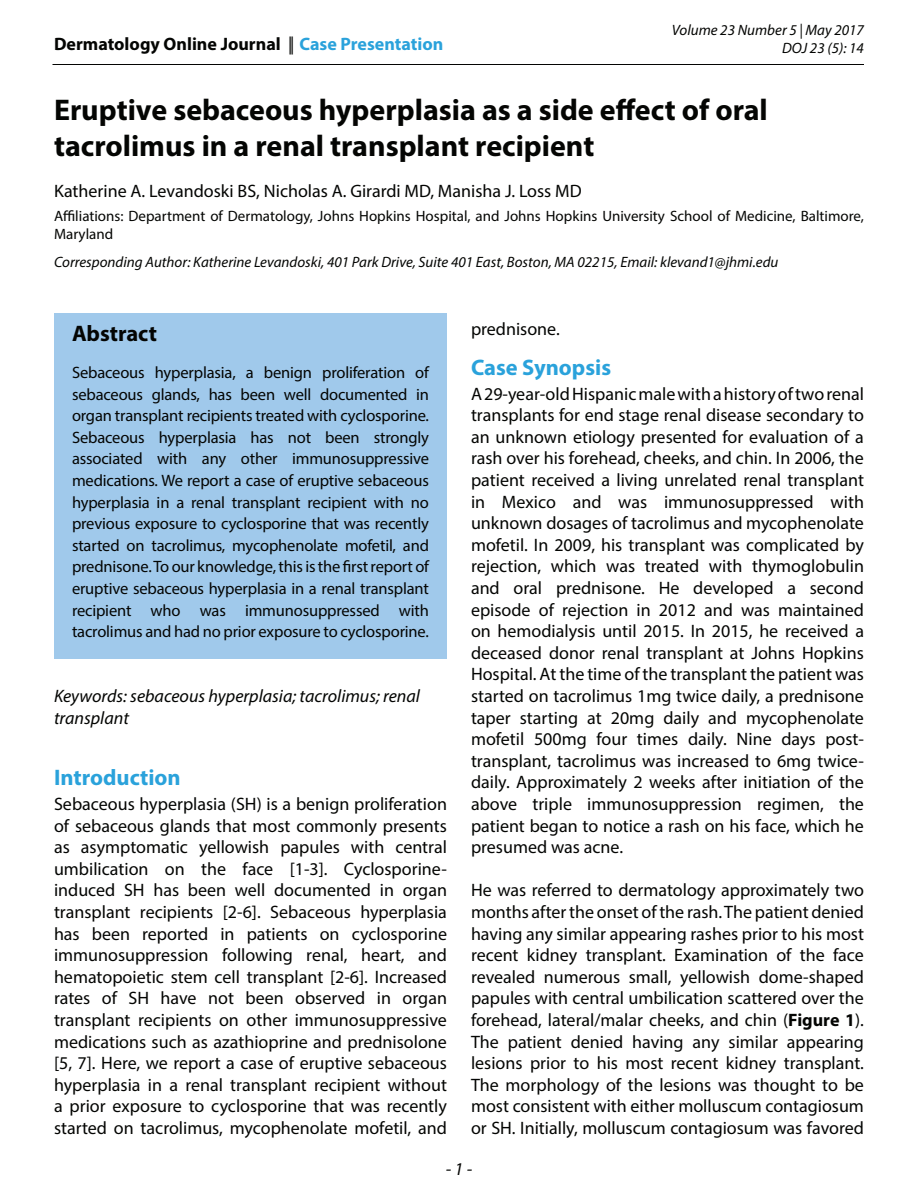
<style>
.page{position:relative;width:918px;height:1188px;background:#fff}
.page>*{position:absolute;margin:0;border:0;box-sizing:border-box;transform-origin:0 0}
.t1{font:700 30px/36px "Myriad Pro";color:#040503}
.Sub_title_Color{font:700 22.5px "Myriad Pro";color:#2aa2db}
.Sub_title_Abstract{font:700 22.5px "Myriad Pro";color:#040503}
.Body_text{font:18px/21.6px "Myriad Pro";color:#040503;text-align:justify}
.Keywords{font:italic 18px/21.6px "Myriad Pro";color:#040503}
.Affiliations_1{font:18px "Myriad Pro";color:#040503}
.t2{font:700 18px "Myriad Pro";color:#040503}
.Body_text_Abstract{font:16.5px/21.6px "Myriad Pro";letter-spacing:-.01em;color:#040503;text-align:justify}
.Corresponding_author{font:italic 15px/18px "Myriad Pro";color:#040503;text-align:right}
.Affiliations_1-2{font:15px/18px "Myriad Pro";color:#040503}
.s1{font-weight:400}
.s2{color:#2aa2db}
.s3{font-weight:700}
</style>
<div class="page">
<hr style="left:52px;top:64px;width:812px;height:1px;background:#040503">
<div style="left:54px;top:314px;width:393px;height:345px;background:#a0c9eb"></div>
<p class="t2" style="left:54px;top:32px;width:391px">Dermatology Online Journal <span class="s1">||</span> <span class="s2">Case Presentation</span></p>
<p class="Corresponding_author" style="left:672px;top:20px;width:194px">Volume 23 Number 5 | May 2017<br>DOJ 23 (5): 14</p>
<p class="t1" style="left:54px;top:91px;width:715px">Eruptive sebaceous hyperplasia as a side effect of oral tacrolimus in a renal transplant recipient</p>
<p class="Affiliations_1" style="left:54px;top:179px;width:529px">Katherine A. Levandoski BS, Nicholas A. Girardi MD, Manisha J. Loss MD</p>
<p class="Affiliations_1-2" style="left:54px;top:206px;width:812px">Affiliations: Department of Dermatology, Johns Hopkins Hospital, and Johns Hopkins University School of Medicine, Baltimore,<br>Maryland</p>
<p class="Corresponding_author" style="left:54px;top:253px;width:726px">Corresponding Author: Katherine Levandoski, 401 Park Drive, Suite 401 East, Boston, MA 02215, Email: klevand1@jhmi.edu</p>
<p class="Sub_title_Abstract" style="left:72px;top:319px;width:87px">Abstract</p>
<p class="Body_text_Abstract" style="left:72px;top:361px;width:359px">Sebaceous hyperplasia, a benign proliferation of sebaceous glands, has been well documented in organ transplant recipients treated with cyclosporine.<br>Sebaceous hyperplasia has not been strongly associated with any other immunosuppressive medications. We report a case of eruptive sebaceous hyperplasia in a renal transplant recipient with no previous exposure to cyclosporine that was recently started on tacrolimus, mycophenolate mofetil, and prednisone. To our knowledge, this is the first report of eruptive sebaceous hyperplasia in a renal transplant recipient who was immunosuppressed with tacrolimus and had no prior exposure to cyclosporine.</p>
<p class="Keywords" style="left:54px;top:685px;width:368px">Keywords: sebaceous hyperplasia; tacrolimus; renal transplant</p>
<p class="Sub_title_Color" style="left:54px;top:763px;width:128px">Introduction</p>
<p class="Body_text" style="left:54px;top:793px;width:395px">Sebaceous hyperplasia (SH) is a benign proliferation of sebaceous glands that most commonly presents as asymptomatic yellowish papules with central umbilication on the face [1-3]. Cyclosporine&shy;induced SH has been well documented in organ transplant recipients [2-6]. Sebaceous hyperplasia has been reported in patients on cyclosporine immunosuppression following renal, heart, and hematopoietic stem cell transplant [2-6]. Increased rates of SH have not been observed in organ transplant recipients on other immunosuppressive medications such as azathioprine and prednisolone [5, 7]. Here, we report a case of eruptive sebaceous hyperplasia in a renal transplant recipient without a prior exposure to cyclosporine that was recently started on tacrolimus, mycophenolate mofetil, and</p>
<p class="Body_text" style="left:471px;top:318px;width:90px">prednisone.</p>
<p class="Sub_title_Color" style="left:471px;top:353px;width:142px">Case Synopsis</p>
<p class="Body_text" style="left:471px;top:382px;width:395px">A 29-year-old Hispanic male with a history of two renal transplants for end stage renal disease secondary to an unknown etiology presented for evaluation of a rash over his forehead, cheeks, and chin. In 2006, the patient received a living unrelated renal transplant in Mexico and was immunosuppressed with unknown dosages of tacrolimus and mycophenolate mofetil. In 2009, his transplant was complicated by rejection, which was treated with thymoglobulin and oral prednisone. He developed a second episode of rejection in 2012 and was maintained on hemodialysis until 2015. In 2015, he received a deceased donor renal transplant at Johns Hopkins Hospital. At the time of the transplant the patient was started on tacrolimus 1mg twice daily, a prednisone taper starting at 20mg daily and mycophenolate mofetil 500mg four times daily. Nine days post&shy;transplant, tacrolimus was increased to 6mg twice&shy;daily. Approximately 2 weeks after initiation of the above triple immunosuppression regimen, the patient began to notice a rash on his face, which he presumed was acne.</p>
<p class="Body_text" style="left:471px;top:879px;width:395px">He was referred to dermatology approximately two months after the onset of the rash. The patient denied having any similar appearing rashes prior to his most recent kidney transplant. Examination of the face revealed numerous small, yellowish dome-shaped papules with central umbilication scattered over the forehead, lateral/malar cheeks, and chin (<span class="s3">Figure 1</span>).<br>The patient denied having any similar appearing lesions prior to his most recent kidney transplant.<br>The morphology of the lesions was thought to be most consistent with either molluscum contagiosum or SH. Initially, molluscum contagiosum was favored</p>
<p class="Keywords" style="left:446px;top:1157px;width:28px">- 1 -</p>
</div>
